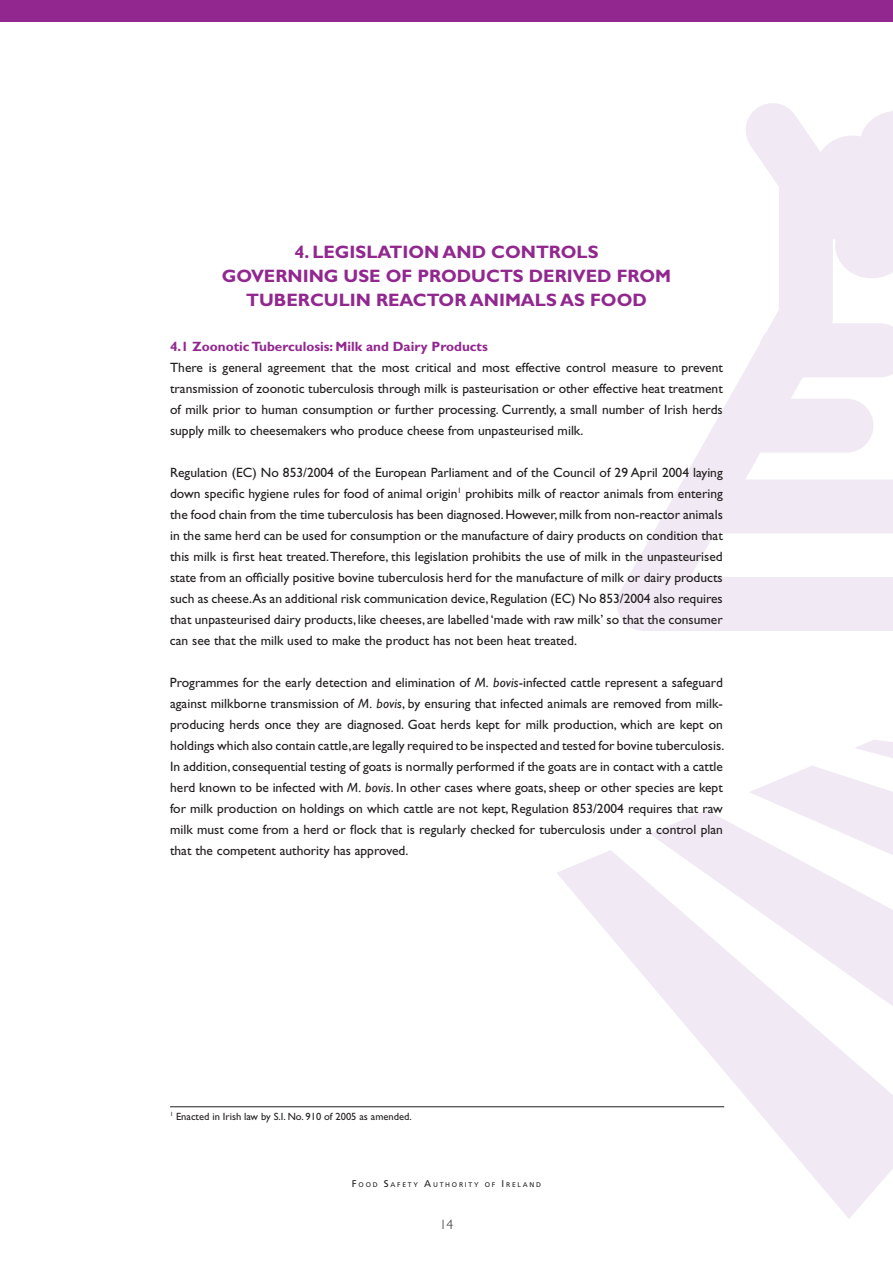
<style>
.page{position:relative;width:893px;height:1263px;background:#fff}
.page>*{position:absolute;margin:0;border:0;box-sizing:border-box;transform-origin:0 0}
.t1{font:700 18px/24px "Gill Sans";color:#91278f;text-align:center}
.t2{font:13.5px/21px "Gill Sans";color:#231f20;text-align:justify}
.t3{font:700 13.5px "Gill Sans";color:#91278f}
.t4{font:300 13.5px "Gill Sans";color:#231f20}
.t5{font:10.5px "Gill Sans";color:#231f20}
.t6{font:6.9px "Frutiger";letter-spacing:.255em;color:#231f20}
.s1{font-style:italic}
.s2{font-size:9.75px}
</style>
<div class="page">
<div style="left:0;top:0;width:893px;height:21px;background:#91278f"></div>
<svg style="left:617px;top:103px;width:275px;height:528px"></svg>
<svg style="left:650px;top:810px;width:99px;height:40px;fill:#f1eaf4"></svg>
<svg style="left:556px;top:850px;width:193px;height:258px"></svg>
<svg style="left:892px;top:111px;width:1px;height:520px"></svg>
<svg style="left:749px;top:740px;width:144px;height:479px"></svg>
<hr style="left:170px;top:1106px;width:554px;height:1px;background:#231f20">
<h1 class="t1" style="left:222px;top:240px;width:451px">4. LEGISLATION AND CONTROLS<br>GOVERNING USE OF PRODUCTS DERIVED FROM<br>TUBERCULIN REACTOR ANIMALS AS FOOD</h1>
<p class="t3" style="left:170px;top:338px;width:319px">4.1 Zoonotic Tuberculosis: Milk and Dairy Products</p>
<p class="t2" style="left:170px;top:356px;width:554px">There is general agreement that the most critical and most effective control measure to prevent transmission of zoonotic tuberculosis through milk is pasteurisation or other effective heat treatment of milk prior to human consumption or further processing. Currently, a small number of Irish herds supply milk to cheesemakers who produce cheese from unpasteurised milk.</p>
<p class="t2" style="left:170px;top:461px;width:554px">Regulation (EC) No 853/2004 of the European Parliament and of the Council of 29 April 2004 laying down specific hygiene rules for food of animal origin<sup>1</sup> prohibits milk of reactor animals from entering the food chain from the time tuberculosis has been diagnosed.However,milk from non-reactor animals in the same herd can be used for consumption or the manufacture of dairy products on condition that this milk is first heat treated.Therefore, this legislation prohibits the use of milk in the unpasteurised state from an officially positive bovine tuberculosis herd for the manufacture of milk or dairy products such as cheese.As an additional risk communication device,Regulation (EC) No 853/2004 also requires that unpasteurised dairy products, like cheeses, are labelled ‘made with raw milk’ so that the consumer can see that the milk used to make the product has not been heat treated.</p>
<p class="t2" style="left:170px;top:671px;width:556px">Programmes for the early detection and elimination of <span class="s1">M. bovis</span>-infected cattle represent a safeguard against milkborne transmission of <span class="s1">M. bovis</span>, by ensuring that infected animals are removed from milk&shy;producing herds once they are diagnosed. Goat herds kept for milk production, which are kept on holdings which also contain cattle,are legally required to be inspected and tested for bovine tuberculosis.<br>In addition, consequential testing of goats is normally performed if the goats are in contact with a cattle herd known to be infected with <span class="s1">M. bovis</span>. In other cases where goats, sheep or other species are kept for milk production on holdings on which cattle are not kept, Regulation 853/2004 requires that raw milk must come from a herd or flock that is regularly checked for tuberculosis under a control plan that the competent authority has approved.</p>
<p class="t5" style="left:170px;top:1110px;width:243px"><sup>1</sup> Enacted in Irish law by S.I. No. 910 of 2005 as amended.</p>
<p class="t6" style="left:352px;top:1181px;width:191px"><span class="s2">F</span>OOD <span class="s2">S</span>AF ETY <span class="s2">A</span>UTHORITY OF <span class="s2">I</span> RELAND</p>
<p class="t4" style="left:440px;top:1217px;width:7px">14</p>
</div>
